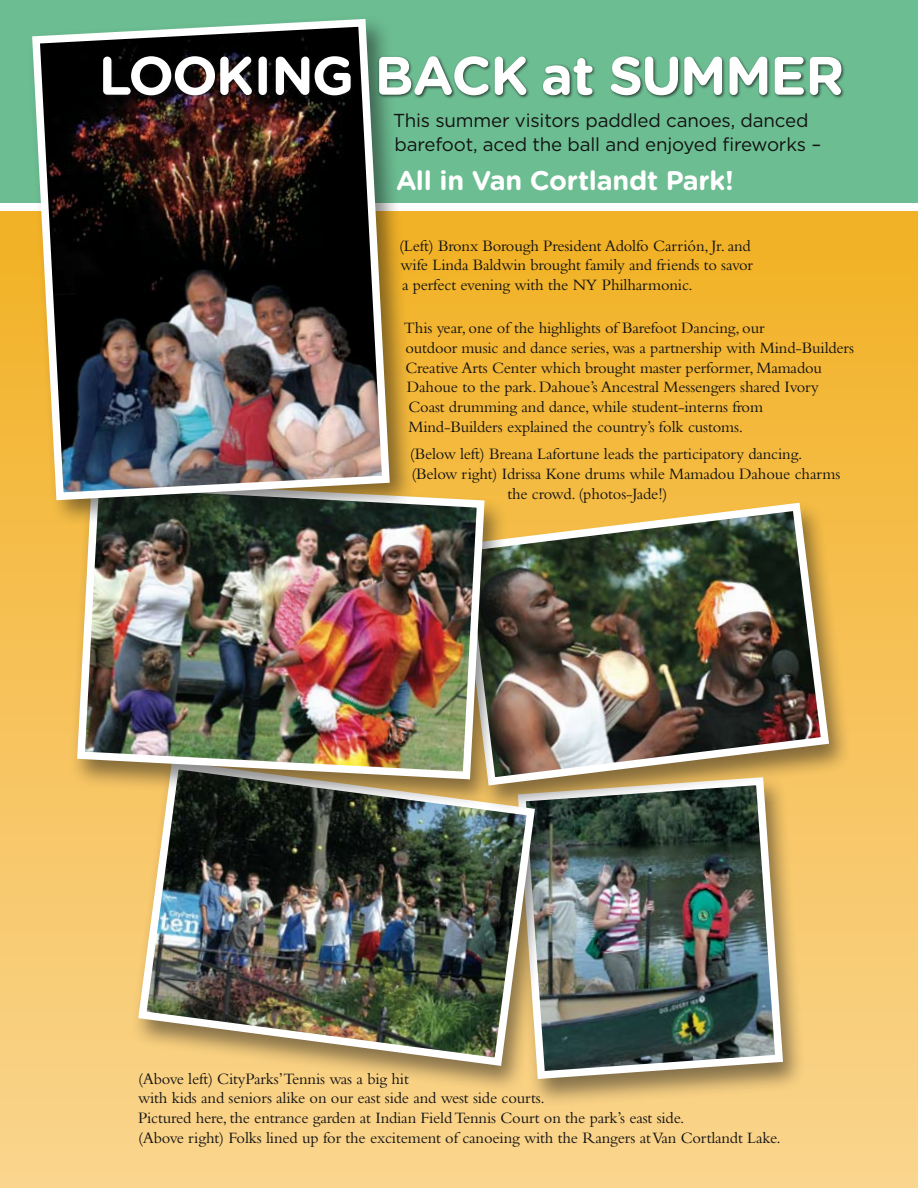
<style>
.page{position:relative;width:918px;height:1188px;background:#fff}
.page>*{position:absolute;margin:0;border:0;box-sizing:border-box;transform-origin:0 0}
.t1{font:700 54px "Gotham Rounded";letter-spacing:-.03em;color:#fff}
.t2{font:700 27px "Gotham Rounded";letter-spacing:-.01em;color:#fff}
.t3{font:18.75px/24px "Gotham HTF";letter-spacing:-.01em;color:#121212}
.t4{font:16.5px/19.8px "Bembo";letter-spacing:-.01em;color:#121212}
</style>
<div class="page">
<div style="left:0;top:212px;width:918px;height:976px;background:linear-gradient(to bottom,#f2b124,#fad58f)"></div>
<div style="left:0;top:0;width:918px;height:202px;background:#6cbd92"></div>
<div style="left:508px;top:772px;width:297px;height:334px;background:#121212;opacity:.5"></div>
<img style="left:556px;top:812px;width:231px;height:271px">
<div style="left:128px;top:756px;width:428px;height:336px;background:#121212;opacity:.5"></div>
<img style="left:134px;top:807px;width:405px;height:263px">
<div style="left:449px;top:498px;width:401px;height:314px;background:#121212;opacity:.5"></div>
<img style="left:506px;top:499px;width:327px;height:291px">
<div style="left:67px;top:475px;width:439px;height:332px;background:#121212;opacity:.5"></div>
<img style="left:73px;top:476px;width:416px;height:307px">
<div style="left:25px;top:12px;width:390px;height:513px;background:#121212;opacity:.5"></div>
<img style="left:28px;top:15px;width:366px;height:489px">
<div style="left:102px;top:54px;width:744px;height:45px;background:#121212;opacity:.75"></div>
<h1 class="t1" style="left:99px;top:36px;width:747px">LOOKING BACK at SUMMER</h1>
<p class="t3" style="left:393px;top:108px;width:430px">This summer visitors paddled canoes, danced barefoot, aced the ball and enjoyed fireworks –</p>
<h2 class="t2" style="left:396px;top:160px;width:339px">All in Van Cortlandt Park!</h2>
<p class="t4" style="left:399px;top:235px;width:356px">(Left) Bronx Borough President Adolfo Carrión, Jr. and wife Linda Baldwin brought family and friends to savor a perfect evening with the NY Philharmonic.</p>
<p class="t4" style="left:404px;top:318px;width:452px">This year, one of the highlights of Barefoot Dancing, our<br>outdoor music and dance series, was a partnership with Mind-Builders Creative Arts Center which brought master performer, Mamadou Dahoue to the park. Dahoue’s Ancestral Messengers shared Ivory Coast drumming and dance, while student-interns from Mind-Builders explained the country’s folk customs.</p>
<p class="t4" style="left:410px;top:444px;width:394px">(Below left) Breana Lafortune leads the participatory dancing.</p>
<p class="t4" style="left:411px;top:464px;width:430px">(Below right) Idrissa Kone drums while Mamadou Dahoue charms</p>
<p class="t4" style="left:507px;top:484px;width:162px">the crowd. (photos-Jade!)</p>
<p class="t4" style="left:138px;top:1068px;width:644px">(Above left) CityParks’Tennis was a big hit<br>with kids and seniors alike on our east side and west side courts.<br>Pictured here, the entrance garden at Indian Field Tennis Court on the park’s east side.<br>(Above right) Folks lined up for the excitement of canoeing with the Rangers at Van Cortlandt Lake.</p>
</div>
